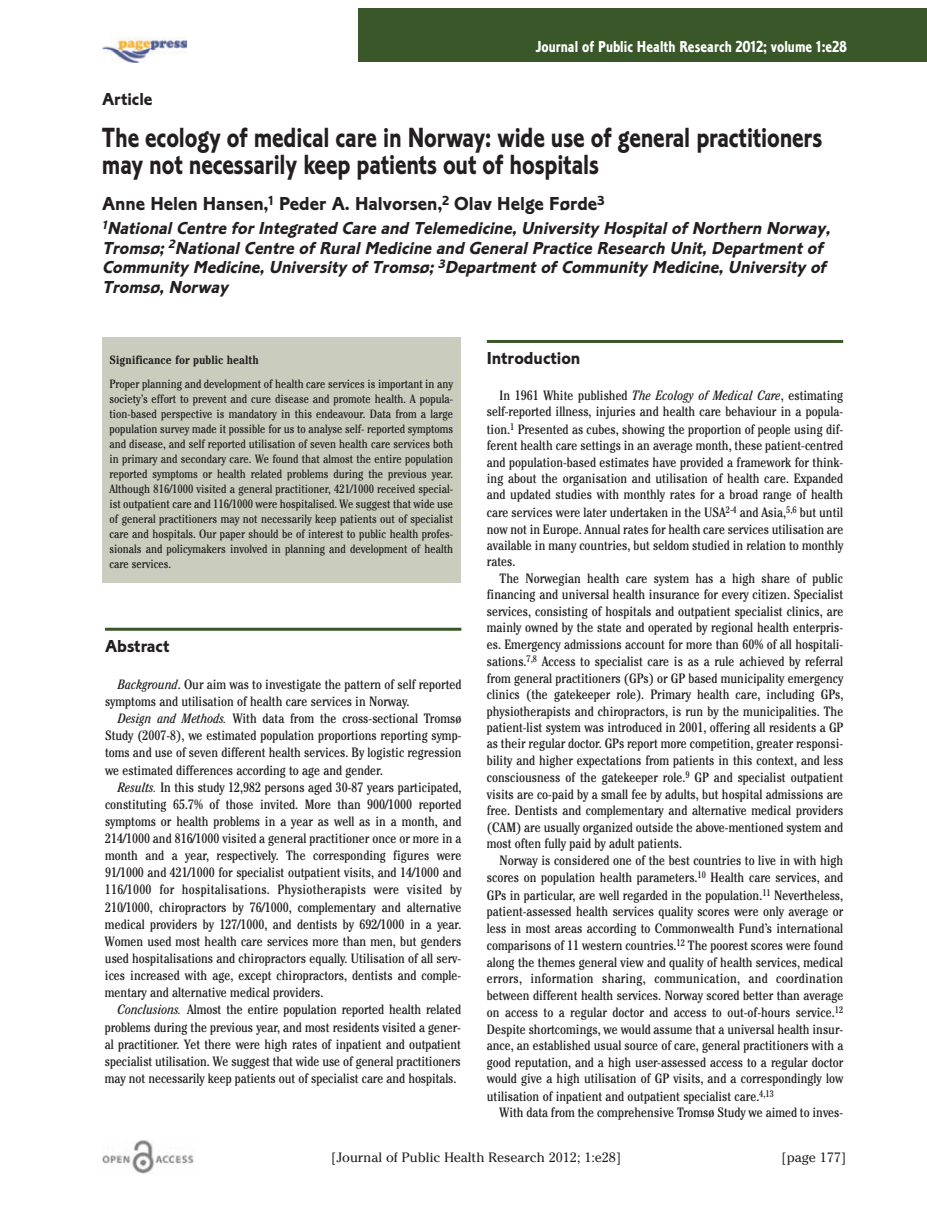
<style>
.page{position:relative;width:927px;height:1225px;background:#fff}
.page>*{position:absolute;margin:0;border:0;box-sizing:border-box;transform-origin:0 0}
.t1{font:28.8px/27px "Corinthian Bold Plain";letter-spacing:-.005em;color:#231f20;scale:.83 1}
.t2{font:19.5px "Corinthian Bold Plain";color:#231f20}
.t3{font:italic 18px/19.5px "Corinthian Bold Plain";color:#231f20}
.t4{font:18px "Corinthian Bold Plain";color:#231f20}
.t5{font:16.5px "Corinthian Bold Condensed Plain";color:#fff}
.t6{font:condensed 13.5px/16.6px "Cheltenham";color:#231f20;text-align:justify}
.t7{font:13.5px "Cheltenham";color:#231f20}
.t8{font:condensed 12px/15px "Cheltenham";color:#231f20;text-align:justify}
.t9{font:700 condensed 12px "Cheltenham";color:#231f20}
.s1{font-style:italic}
</style>
<div class="page">
<img style="left:102px;top:1140px;width:92px;height:34px">
<div style="left:359px;top:9px;width:568px;height:53px;background:#395728"></div>
<img style="left:102px;top:37px;width:84px;height:26px">
<hr style="left:105px;top:628px;width:356px;height:3px;background:#395728">
<hr style="left:487px;top:340px;width:356px;height:3px;background:#395728">
<div style="left:102px;top:338px;width:359px;height:245px;background:#cacdbe"></div>
<h3 class="t4" style="left:102px;top:93px;width:52px">Article</h3>
<p class="t5" style="left:535px;top:41px;width:313px">Journal of Public Health Research 2012; volume 1:e28</p>
<h1 class="t1" style="left:102px;top:127px;width:869px">The ecology of medical care in Norway: wide use of general practitioners may not necessarily keep patients out of hospitals</h1>
<h2 class="t2" style="left:102px;top:197px;width:504px">Anne Helen Hansen,<sup>1</sup> Peder A. Halvorsen,<sup>2</sup> Olav Helge Førde<sup>3</sup></h2>
<p class="t3" style="left:102px;top:220px;width:733px"><sup>1</sup>National Centre for Integrated Care and Telemedicine, University Hospital of Northern Norway, Tromsø; <sup>2</sup>National Centre of Rural Medicine and General Practice Research Unit, Department of Community Medicine, University of Tromsø; <sup>3</sup>Department of Community Medicine, University of Tromsø, Norway</p>
<p class="t9" style="left:110px;top:356px;width:151px">Significance for public health</p>
<p class="t8" style="left:110px;top:377px;width:345px">Proper planning and development of health care services is important in any society’s effort to prevent and cure disease and promote health. A popula&shy;tion-based perspective is mandatory in this endeavour. Data from a large population survey made it possible for us to analyse self- reported symptoms and disease, and self reported utilisation of seven health care services both in primary and secondary care. We found that almost the entire population reported symptoms or health related problems during the previous year.<br>Although 816/1000 visited a general practitioner, 421/1000 received special&shy;ist outpatient care and 116/1000 were hospitalised. We suggest that wide use of general practitioners may not necessarily keep patients out of specialist care and hospitals. Our paper should be of interest to public health profes&shy;sionals and policymakers involved in planning and development of health care services.</p>
<h3 class="t4" style="left:105px;top:640px;width:66px">Abstract</h3>
<p class="t6" style="left:105px;top:677px;width:358px;line-height:17.1px;text-indent:13px"><span class="s1">Background</span>. Our aim was to investigate the pattern of self reported symptoms and utilisation of health care services in Norway.</p>
<p class="t6" style="left:105px;top:711px;width:358px;line-height:17.1px;text-indent:13px"><span class="s1">Design and Methods.</span> With data from the cross-sectional Tromsø Study (2007-8), we estimated population proportions reporting symp&shy;toms and use of seven different health services. By logistic regression we estimated differences according to age and gender.</p>
<p class="t6" style="left:105px;top:779px;width:358px;line-height:17.1px;text-indent:13px"><span class="s1">Results.</span> In this study 12,982 persons aged 30-87 years participated, constituting 65.7% of those invited. More than 900/1000 reported symptoms or health problems in a year as well as in a month, and 214/1000 and 816/1000 visited a general practitioner once or more in a month and a year, respectively. The corresponding figures were 91/1000 and 421/1000 for specialist outpatient visits, and 14/1000 and 116/1000 for hospitalisations. Physiotherapists were visited by 210/1000, chiropractors by 76/1000, complementary and alternative medical providers by 127/1000, and dentists by 692/1000 in a year.<br>Women used most health care services more than men, but genders used hospitalisations and chiropractors equally. Utilisation of all serv&shy;ices increased with age, except chiropractors, dentists and comple&shy;mentary and alternative medical providers.</p>
<p class="t6" style="left:105px;top:1002px;width:358px;line-height:17.1px;text-indent:13px"><span class="s1">Conclusions.</span> Almost the entire population reported health related problems during the previous year, and most residents visited a gener&shy;al practitioner. Yet there were high rates of inpatient and outpatient specialist utilisation. We suggest that wide use of general practitioners may not necessarily keep patients out of specialist care and hospitals.</p>
<h3 class="t4" style="left:487px;top:352px;width:95px">Introduction</h3>
<p class="t6" style="left:487px;top:388px;width:358px;text-indent:13px">In 1961 White published <span class="s1">The Ecology of Medical Care</span>, estimating self-reported illness, injuries and health care behaviour in a popula&shy;tion.<sup>1</sup> Presented as cubes, showing the proportion of people using dif&shy;ferent health care settings in an average month, these patient-centred and population-based estimates have provided a framework for think&shy;ing about the organisation and utilisation of health care. Expanded and updated studies with monthly rates for a broad range of health care services were later undertaken in the USA<sup>2-4</sup> and Asia,<sup>5,6</sup> but until now not in Europe. Annual rates for health care services utilisation are available in many countries, but seldom studied in relation to monthly rates.</p>
<p class="t6" style="left:487px;top:571px;width:358px;text-indent:13px">The Norwegian health care system has a high share of public financing and universal health insurance for every citizen. Specialist services, consisting of hospitals and outpatient specialist clinics, are mainly owned by the state and operated by regional health enterpris&shy;es. Emergency admissions account for more than 60% of all hospitali&shy;sations.<sup>7,8</sup> Access to specialist care is as a rule achieved by referral from general practitioners (GPs) or GP based municipality emergency clinics (the gatekeeper role). Primary health care, including GPs, physiotherapists and chiropractors, is run by the municipalities. The patient-list system was introduced in 2001, offering all residents a GP as their regular doctor. GPs report more competition, greater responsi&shy;bility and higher expectations from patients in this context, and less consciousness of the gatekeeper role.<sup>9</sup> GP and specialist outpatient visits are co-paid by a small fee by adults, but hospital admissions are free. Dentists and complementary and alternative medical providers (CAM) are usually organized outside the above-mentioned system and most often fully paid by adult patients.</p>
<p class="t6" style="left:487px;top:853px;width:358px;text-indent:13px">Norway is considered one of the best countries to live in with high scores on population health parameters.<sup>10</sup> Health care services, and GPs in particular, are well regarded in the population.<sup>11</sup> Nevertheless, patient-assessed health services quality scores were only average or less in most areas according to Commonwealth Fund’s international comparisons of 11 western countries.<sup>12</sup> The poorest scores were found along the themes general view and quality of health services, medical errors, information sharing, communication, and coordination between different health services. Norway scored better than average on access to a regular doctor and access to out-of-hours service.<sup>12<br></sup>Despite shortcomings, we would assume that a universal health insur&shy;ance, an established usual source of care, general practitioners with a good reputation, and a high user-assessed access to a regular doctor would give a high utilisation of GP visits, and a correspondingly low utilisation of inpatient and outpatient specialist care.<sup>4,13</sup></p>
<p class="t6" style="left:500px;top:1105px;width:345px">With data from the comprehensive Tromsø Study we aimed to inves-</p>
<p class="t7" style="left:331px;top:1149px;width:292px">[Journal of Public Health Research 2012; 1:e28]</p>
<p class="t7" style="left:781px;top:1149px;width:66px">[page 177]</p>
</div>
